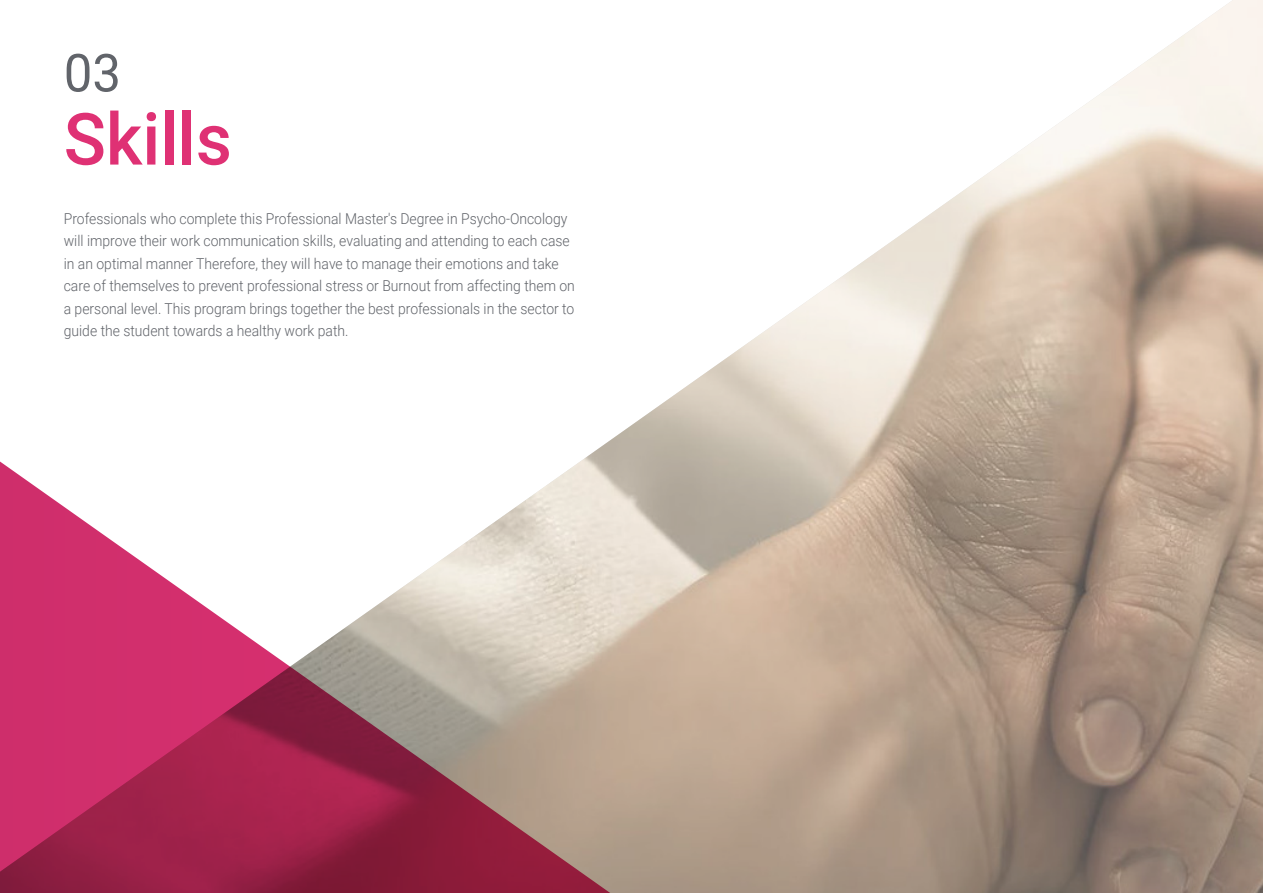
<style>
.page{position:relative;width:1263px;height:893px;background:#fff}
.page>*{position:absolute;margin:0;border:0;box-sizing:border-box;transform-origin:0 0}
.t1{font:500 72px "Roboto";color:#df3174}
.t2{font:52.5px "Roboto";color:#61646a}
.t3{font:300 15px/22.5px "Roboto";color:#61646a;scale:.93 1}
</style>
<div class="page">
<img style="left:602px;top:0;width:661px;height:893px">
<svg style="left:0;top:446px;width:640px;height:447px"></svg>
<h2 class="t2" style="left:64px;top:36px;width:59px">03</h2>
<h1 class="t1" style="left:64px;top:89px;width:170px">Skills</h1>
<p class="t3" style="left:64px;top:207px;width:551px">Professionals who complete this Professional Master's Degree in Psycho-Oncology will improve their work communication skills, evaluating and attending to each case in an optimal manner Therefore, they will have to manage their emotions and take care of themselves to prevent professional stress or Burnout from affecting them on a personal level. This program brings together the best professionals in the sector to guide the student towards a healthy work path.</p>
</div>
